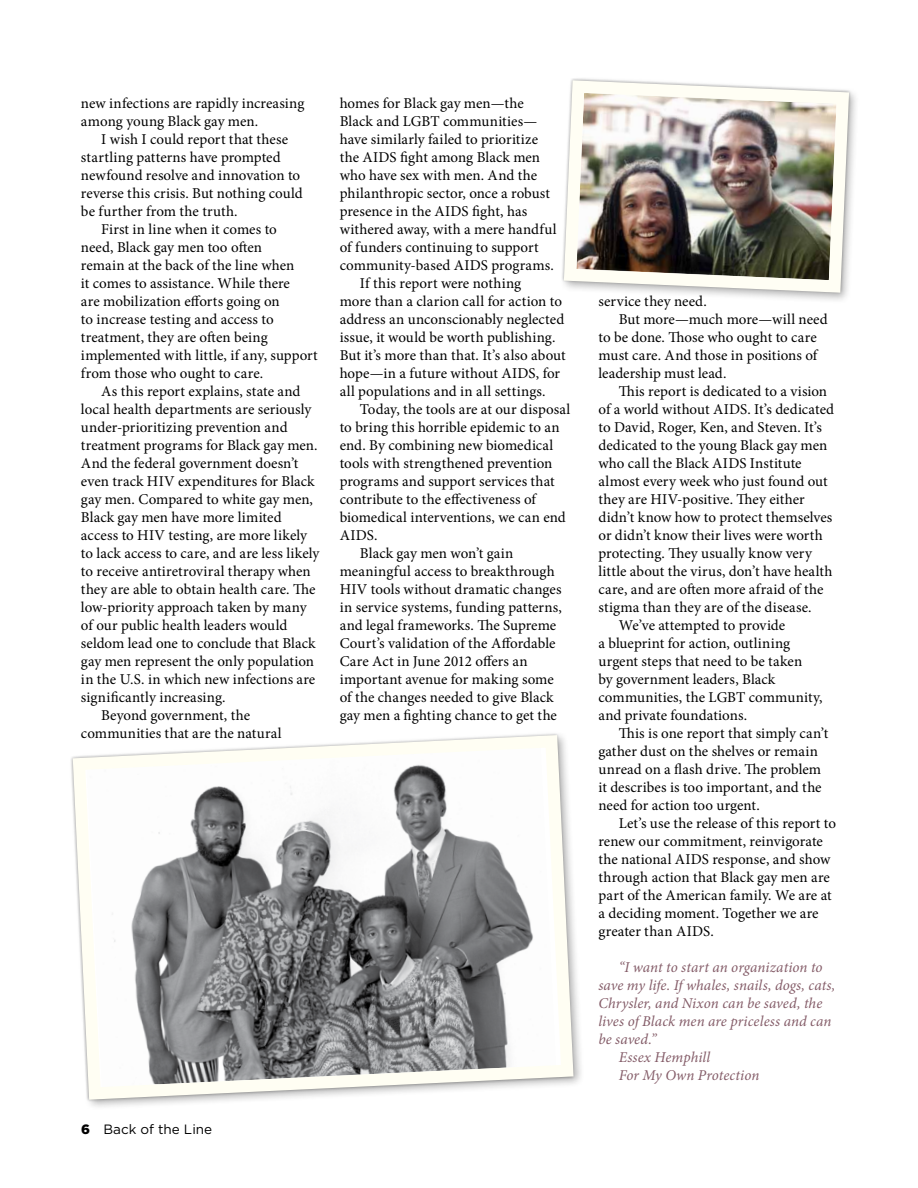
<style>
.page{position:relative;width:918px;height:1188px;background:#fff}
.page>*{position:absolute;margin:0;border:0;box-sizing:border-box;transform-origin:0 0}
.t1{font:15px/18px "Minion Pro";color:#000}
.t2{font:italic 15px "Minion Pro";letter-spacing:.005em;color:#845c68}
.t3{font:15px "Minion Pro";letter-spacing:.025em;color:#000}
.t4{font:13.5px "Gotham";color:#000}
.s1{font-weight:900}
</style>
<div class="page">
<svg style="left:71px;top:733px;width:509px;height:373px"></svg>
<img style="left:562px;top:78px;width:293px;height:221px">
<p class="t1" style="left:81px;top:94px;width:225px">new infections are rapidly increasing among young Black gay men.</p>
<p class="t1" style="left:101px;top:130px;width:188px">I wish I could report that these</p>
<p class="t1" style="left:81px;top:148px;width:201px">startling patterns have prompted</p>
<p class="t1" style="left:81px;top:166px;width:221px">newfound resolve and innovation to</p>
<p class="t1" style="left:81px;top:184px;width:223px">reverse this crisis. But nothing could</p>
<p class="t3" style="left:81px;top:201px;width:158px">be further from the truth.</p>
<p class="t1" style="left:101px;top:220px;width:177px">First in line when it comes to</p>
<p class="t1" style="left:81px;top:238px;width:183px">need, Black gay men too often</p>
<p class="t1" style="left:81px;top:256px;width:215px">remain at the back of the line when</p>
<p class="t1" style="left:81px;top:274px;width:210px">it comes to assistance. While there</p>
<p class="t1" style="left:81px;top:292px;width:200px">are mobilization efforts going on</p>
<p class="t1" style="left:81px;top:310px;width:194px">to increase testing and access to</p>
<p class="t1" style="left:81px;top:328px;width:188px">treatment, they are often being</p>
<p class="t1" style="left:81px;top:346px;width:238px">implemented with little, if any, support</p>
<p class="t1" style="left:81px;top:364px;width:184px">from those who ought to care.</p>
<p class="t1" style="left:101px;top:382px;width:201px">As this report explains, state and</p>
<p class="t1" style="left:81px;top:400px;width:232px">local health departments are seriously</p>
<p class="t1" style="left:81px;top:418px;width:208px">under-prioritizing prevention and</p>
<p class="t1" style="left:81px;top:436px;width:238px">treatment programs for Black gay men.</p>
<p class="t1" style="left:81px;top:454px;width:219px">And the federal government doesn’t</p>
<p class="t1" style="left:81px;top:472px;width:235px">even track HIV expenditures for Black</p>
<p class="t1" style="left:81px;top:490px;width:234px">gay men. Compared to white gay men,</p>
<p class="t1" style="left:81px;top:508px;width:202px">Black gay men have more limited</p>
<p class="t1" style="left:81px;top:526px;width:228px">access to HIV testing, are more likely</p>
<p class="t1" style="left:81px;top:544px;width:240px">to lack access to care, and are less likely</p>
<p class="t1" style="left:81px;top:562px;width:231px">to receive antiretroviral therapy when</p>
<p class="t1" style="left:81px;top:580px;width:236px">they are able to obtain health care. The</p>
<p class="t1" style="left:81px;top:598px;width:227px">low-priority approach taken by many</p>
<p class="t1" style="left:81px;top:616px;width:208px">of our public health leaders would</p>
<p class="t1" style="left:81px;top:634px;width:236px">seldom lead one to conclude that Black</p>
<p class="t1" style="left:81px;top:652px;width:235px">gay men represent the only population</p>
<p class="t1" style="left:81px;top:670px;width:236px">in the U.S. in which new infections are</p>
<p class="t1" style="left:81px;top:688px;width:146px">significantly increasing.</p>
<p class="t1" style="left:101px;top:706px;width:150px">Beyond government, the</p>
<p class="t1" style="left:81px;top:724px;width:202px">communities that are the natural</p>
<p class="t1" style="left:340px;top:94px;width:186px">homes for Black gay men—the</p>
<p class="t1" style="left:340px;top:112px;width:199px">Black and LGBT communities—</p>
<p class="t1" style="left:340px;top:130px;width:200px">have similarly failed to prioritize</p>
<p class="t1" style="left:340px;top:148px;width:202px">the AIDS fight among Black men</p>
<p class="t1" style="left:340px;top:166px;width:199px">who have sex with men. And the</p>
<p class="t1" style="left:340px;top:184px;width:212px">philanthropic sector, once a robust</p>
<p class="t1" style="left:340px;top:202px;width:189px">presence in the AIDS fight, has</p>
<p class="t1" style="left:340px;top:220px;width:218px">withered away, with a mere handful</p>
<p class="t1" style="left:340px;top:238px;width:200px">of funders continuing to support</p>
<p class="t1" style="left:340px;top:256px;width:216px">community-based AIDS programs.</p>
<p class="t1" style="left:360px;top:274px;width:163px">If this report were nothing</p>
<p class="t1" style="left:340px;top:292px;width:224px">more than a clarion call for action to</p>
<p class="t1" style="left:340px;top:310px;width:226px">address an unconscionably neglected</p>
<p class="t1" style="left:340px;top:328px;width:217px">issue, it would be worth publishing.</p>
<p class="t1" style="left:340px;top:346px;width:227px">But it’s more than that. It’s also about</p>
<p class="t1" style="left:340px;top:364px;width:222px">hope—in a future without AIDS, for</p>
<p class="t1" style="left:340px;top:382px;width:207px">all populations and in all settings.</p>
<p class="t1" style="left:360px;top:400px;width:212px">Today, the tools are at our disposal</p>
<p class="t1" style="left:340px;top:418px;width:221px">to bring this horrible epidemic to an</p>
<p class="t1" style="left:340px;top:436px;width:215px">end. By combining new biomedical</p>
<p class="t1" style="left:340px;top:454px;width:214px">tools with strengthened prevention</p>
<p class="t1" style="left:340px;top:472px;width:217px">programs and support services that</p>
<p class="t1" style="left:340px;top:490px;width:198px">contribute to the effectiveness of</p>
<p class="t1" style="left:340px;top:508px;width:228px">biomedical interventions, we can end</p>
<p class="t1" style="left:340px;top:526px;width:39px">AIDS.</p>
<p class="t1" style="left:360px;top:544px;width:155px">Black gay men won’t gain</p>
<p class="t1" style="left:340px;top:562px;width:217px">meaningful access to breakthrough</p>
<p class="t1" style="left:340px;top:580px;width:223px">HIV tools without dramatic changes</p>
<p class="t1" style="left:340px;top:598px;width:224px">in service systems, funding patterns,</p>
<p class="t1" style="left:340px;top:616px;width:218px">and legal frameworks. The Supreme</p>
<p class="t1" style="left:340px;top:634px;width:217px">Court’s validation of the Affordable</p>
<p class="t1" style="left:340px;top:652px;width:189px">Care Act in June 2012 offers an</p>
<p class="t1" style="left:340px;top:670px;width:216px">important avenue for making some</p>
<p class="t1" style="left:340px;top:688px;width:215px">of the changes needed to give Black</p>
<p class="t1" style="left:340px;top:706px;width:219px">gay men a fighting chance to get the</p>
<p class="t4" style="left:81px;top:1121px;width:133px"><span class="s1">6</span> Back of the Line</p>
<p class="t1" style="left:598px;top:292px;width:110px">service they need.</p>
<p class="t1" style="left:619px;top:310px;width:210px">But more—much more—will need</p>
<p class="t1" style="left:598px;top:328px;width:220px">to be done. Those who ought to care</p>
<p class="t1" style="left:598px;top:346px;width:220px">must care. And those in positions of</p>
<p class="t1" style="left:598px;top:364px;width:130px">leadership must lead.</p>
<p class="t1" style="left:619px;top:382px;width:210px">This report is dedicated to a vision</p>
<p class="t1" style="left:598px;top:400px;width:237px">of a world without AIDS. It’s dedicated</p>
<p class="t1" style="left:598px;top:418px;width:225px">to David, Roger, Ken, and Steven. It’s</p>
<p class="t1" style="left:598px;top:436px;width:230px">dedicated to the young Black gay men</p>
<p class="t1" style="left:598px;top:454px;width:205px">who call the Black AIDS Institute</p>
<p class="t1" style="left:598px;top:472px;width:231px">almost every week who just found out</p>
<p class="t1" style="left:598px;top:490px;width:208px">they are HIV-positive. They either</p>
<p class="t1" style="left:598px;top:508px;width:235px">didn’t know how to protect themselves</p>
<p class="t1" style="left:598px;top:526px;width:226px">or didn’t know their lives were worth</p>
<p class="t1" style="left:598px;top:544px;width:215px">protecting. They usually know very</p>
<p class="t1" style="left:598px;top:562px;width:235px">little about the virus, don’t have health</p>
<p class="t1" style="left:598px;top:580px;width:226px">care, and are often more afraid of the</p>
<p class="t1" style="left:598px;top:598px;width:215px">stigma than they are of the disease.</p>
<p class="t1" style="left:619px;top:616px;width:168px">We’ve attempted to provide</p>
<p class="t1" style="left:598px;top:634px;width:193px">a blueprint for action, outlining</p>
<p class="t1" style="left:598px;top:652px;width:205px">urgent steps that need to be taken</p>
<p class="t1" style="left:598px;top:670px;width:178px">by government leaders, Black</p>
<p class="t1" style="left:598px;top:688px;width:226px">communities, the LGBT community,</p>
<p class="t1" style="left:598px;top:706px;width:150px">and private foundations.</p>
<p class="t1" style="left:619px;top:724px;width:211px">This is one report that simply can’t</p>
<p class="t1" style="left:598px;top:742px;width:221px">gather dust on the shelves or remain</p>
<p class="t1" style="left:598px;top:760px;width:224px">unread on a flash drive. The problem</p>
<p class="t1" style="left:598px;top:778px;width:225px">it describes is too important, and the</p>
<p class="t1" style="left:598px;top:796px;width:163px">need for action too urgent.</p>
<p class="t1" style="left:619px;top:814px;width:219px">Let’s use the release of this report to</p>
<p class="t1" style="left:598px;top:832px;width:226px">renew our commitment, reinvigorate</p>
<p class="t1" style="left:598px;top:850px;width:233px">the national AIDS response, and show</p>
<p class="t1" style="left:598px;top:868px;width:233px">through action that Black gay men are</p>
<p class="t1" style="left:598px;top:886px;width:235px">part of the American family. We are at</p>
<p class="t1" style="left:598px;top:904px;width:222px">a deciding moment. Together we are</p>
<p class="t1" style="left:598px;top:922px;width:117px">greater than AIDS.</p>
<p class="t2" style="left:619px;top:957px;width:205px">“I want to start an organization to</p>
<p class="t2" style="left:598px;top:975px;width:239px">save my life. If whales, snails, dogs, cats,</p>
<p class="t2" style="left:598px;top:993px;width:225px">Chrysler, and Nixon can be saved, the</p>
<p class="t2" style="left:598px;top:1011px;width:234px">lives of Black men are priceless and can</p>
<p class="t2" style="left:598px;top:1029px;width:60px">be saved.”</p>
<p class="t2" style="left:619px;top:1047px;width:93px">Essex Hemphill</p>
<p class="t2" style="left:619px;top:1065px;width:142px">For My Own Protection</p>
</div>
